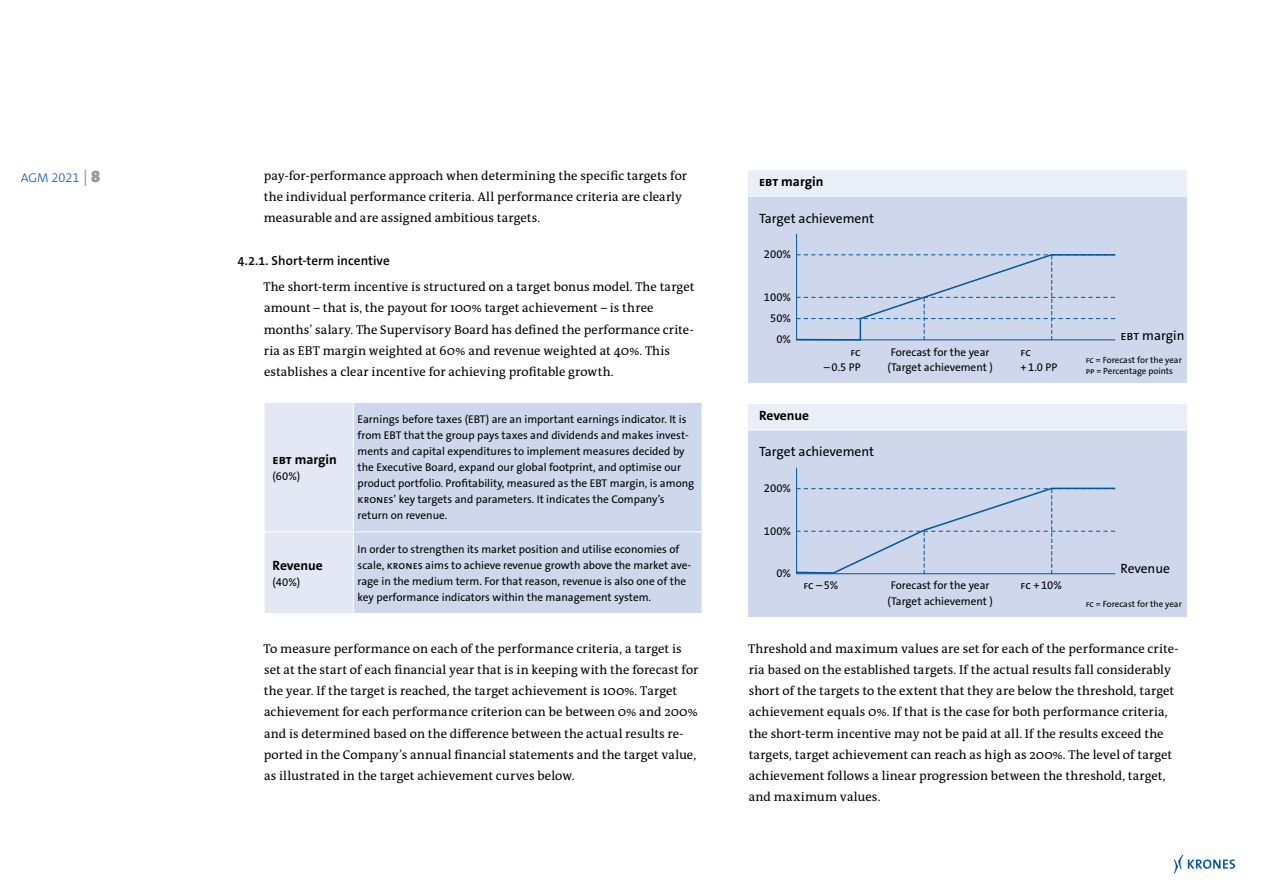
<style>
.page{position:relative;width:1263px;height:893px;background:#fff}
.page>*{position:absolute;margin:0;border:0;box-sizing:border-box;transform-origin:0 0}
.t1{font:13.5px "The Sans LP5 Plain";color:#000}
.t2{font:13.5px "The Sans LP7 Bld";color:#000}
.t3{font:13.2px "The Sans LP6 Se Bld";letter-spacing:.005em;color:#000}
.t4{font:12.75px/21.3px "The Antiqua B";letter-spacing:.005em;color:#000}
.t5{font:12.75px "The Sans LP3 Lig";color:#0055b8}
.t6{font:11.25px/15.9px "The Sans LP5 Plain";color:#000}
.t7{font:9px/10.5px "The Sans LP5 Plain";color:#000}
.s1{font-family:"The Sans LP5 Plain";font-size:16.5px;color:#98989a}
.s2{font-family:"The Sans LP9";font-weight:900;font-size:16.5px;color:#98989a}
</style>
<div class="page">
<svg style="left:1174px;top:855px;width:61px;height:19px"></svg>
<div style="left:265px;top:403px;width:88px;height:210px;background:#e3e8f4"></div>
<div style="left:354px;top:403px;width:348px;height:210px;background:#ced7ec"></div>
<hr style="left:264px;top:531px;width:89px;height:1px;background:#fff">
<hr style="left:353px;top:531px;width:349px;height:1px;background:#fff">
<div style="left:748px;top:170px;width:438px;height:213px;background:#ced7ec"></div>
<div style="left:748px;top:170px;width:438px;height:26px;background:#eaeef7"></div>
<hr style="left:748px;top:196px;width:438px;height:1px;background:#fff">
<hr style="left:796px;top:234px;width:1px;height:106px;background:#00579b">
<svg style="left:796px;top:253px;width:320px;height:88px"></svg>
<div style="left:748px;top:404px;width:438px;height:213px;background:#ced7ec"></div>
<div style="left:748px;top:404px;width:438px;height:25px;background:#eaeef7"></div>
<hr style="left:748px;top:429px;width:438px;height:1px;background:#fff">
<hr style="left:796px;top:468px;width:1px;height:106px;background:#00579b">
<svg style="left:796px;top:487px;width:320px;height:87px"></svg>
<p class="t5" style="left:21px;top:170px;width:81px">AGM 2021 <span class="s1">|</span> <span class="s2">8</span></p>
<p class="t4" style="left:264px;top:164px;width:425px">pay-for-performance approach when determining the specific targets for the individual performance criteria. All performance criteria are clearly measurable and are assigned ambitious targets.</p>
<p class="t3" style="left:237px;top:252px;width:154px">4.2.1. Short-term incentive</p>
<p class="t4" style="left:263px;top:276px;width:432px">The short-term incentive is structured on a target bonus model. The target amount – that is, the payout for 100% target achievement – is three months’ salary. The Supervisory Board has defined the performance crite&shy;ria as EBT margin weighted at 60% and revenue weighted at 40%. This establishes a clear incentive for achieving profitable growth.</p>
<p class="t2" style="left:273px;top:451px;width:66px">EBT margin</p>
<p class="t6" style="left:273px;top:468px;width:29px">(60%)</p>
<p class="t2" style="left:273px;top:556px;width:52px">Revenue</p>
<p class="t6" style="left:273px;top:574px;width:29px">(40%)</p>
<p class="t6" style="left:358px;top:412px;width:338px">Earnings before taxes (EBT) are an important earnings indicator. It is from EBT that the group pays taxes and dividends and makes invest&shy;ments and capital expenditures to implement measures decided by the Executive Board, expand our global footprint, and optimise our product portfolio. Profitability, measured as the EBT margin, is among Krones’ key targets and parameters. It indicates the Company’s return on revenue.</p>
<p class="t6" style="left:358px;top:541px;width:335px">In order to strengthen its market position and utilise economies of scale, Krones aims to achieve revenue growth above the market ave&shy;rage in the medium term. For that reason, revenue is also one of the key performance indicators within the management system.</p>
<p class="t2" style="left:759px;top:173px;width:66px">EBT margin</p>
<p class="t1" style="left:759px;top:209px;width:117px">Target achievement</p>
<p class="t6" style="left:764px;top:246px;width:28px">200%</p>
<p class="t6" style="left:764px;top:286px;width:28px;line-height:21.3px;text-align:right">100%<br>50%<br>0%</p>
<p class="t6" style="left:824px;top:344px;width:38px;text-align:right">fc<br>–0.5 PP</p>
<p class="t6" style="left:887px;top:344px;width:107px">Forecast for the year (Target achievement )</p>
<p class="t6" style="left:1020px;top:344px;width:38px">fc<br>+1.0 PP</p>
<p class="t2" style="left:759px;top:407px;width:52px">Revenue</p>
<p class="t1" style="left:759px;top:443px;width:117px">Target achievement</p>
<p class="t6" style="left:764px;top:480px;width:28px">200%</p>
<p class="t6" style="left:764px;top:523px;width:28px">100%</p>
<p class="t6" style="left:776px;top:565px;width:16px">0%</p>
<p class="t6" style="left:803px;top:578px;width:37px">fc –5%</p>
<p class="t6" style="left:887px;top:578px;width:107px">Forecast for the year (Target achievement )</p>
<p class="t6" style="left:1020px;top:578px;width:43px">fc +10%</p>
<p class="t1" style="left:1120px;top:326px;width:65px">EBT margin</p>
<p class="t7" style="left:1086px;top:355px;width:98px">fc = Forecast for the year pp = Percentage points</p>
<p class="t1" style="left:1120px;top:560px;width:51px">Revenue</p>
<p class="t7" style="left:1086px;top:599px;width:98px">fc = Forecast for the year</p>
<p class="t4" style="left:263px;top:637px;width:436px">To measure performance on each of the performance criteria, a target is set at the start of each financial year that is in keeping with the forecast for the year. If the target is reached, the target achievement is 100%. Target achievement for each performance criterion can be between 0% and 200% and is determined based on the difference between the actual results re&shy;ported in the Company’s annual financial statements and the target value, as illustrated in the target achievement curves below.</p>
<p class="t4" style="left:748px;top:637px;width:432px">Threshold and maximum values are set for each of the performance crite&shy;ria based on the established targets. If the actual results fall considerably short of the targets to the extent that they are below the threshold, target achievement equals 0%. If that is the case for both performance criteria, the short-term incentive may not be paid at all. If the results exceed the targets, target achievement can reach as high as 200%. The level of target achievement follows a linear progression between the threshold, target, and maximum values.</p>
</div>
